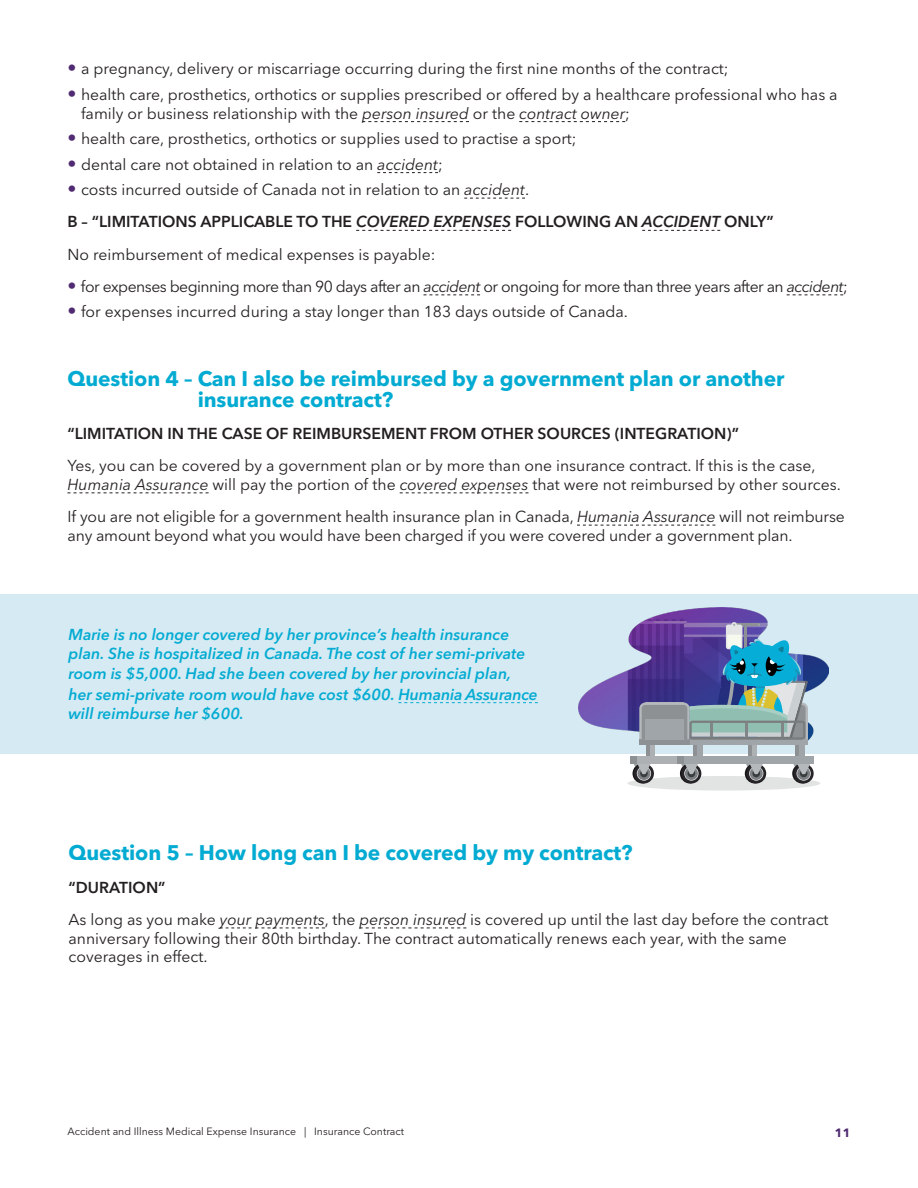
<style>
.page{position:relative;width:918px;height:1188px;background:#fff}
.page>*{position:absolute;margin:0;border:0;box-sizing:border-box;transform-origin:0 0}
.t1{font:700 21px/21px "Avenir Next LT Pro";letter-spacing:-.005em;color:#03abd2}
.t2{font:15.75px/18.8px "Avenir Next LT Pro";color:#231f20}
.t3{font:italic 600 15.75px/19.5px "Avenir Next LT Pro";color:#03abd2}
.t4{font:15.75px "Avenir Next LT Pro";letter-spacing:-.035em;color:#231f20}
.t5{font:600 15.75px "Avenir Next LT Pro";color:#231f20}
.t6{font:700 12px "Avenir Next LT Pro";color:#502b72}
.t7{font:10.5px "Avenir Next LT Pro";color:#231f20}
.s1{font-size:18px;color:#502b72}
.s2{font-style:italic}
.s3{font-weight:600}
.s4{font-weight:600;font-style:italic}
</style>
<div class="page">
<svg style="left:362px;top:121px;width:107px;height:1px"></svg>
<svg style="left:519px;top:121px;width:106px;height:1px"></svg>
<svg style="left:377px;top:172px;width:61px;height:1px"></svg>
<svg style="left:464px;top:198px;width:61px;height:1px"></svg>
<svg style="left:356px;top:230px;width:155px;height:1px"></svg>
<svg style="left:642px;top:230px;width:78px;height:1px"></svg>
<svg style="left:424px;top:294px;width:56px;height:1px"></svg>
<svg style="left:787px;top:294px;width:56px;height:1px"></svg>
<svg style="left:68px;top:492px;width:141px;height:1px"></svg>
<svg style="left:400px;top:492px;width:128px;height:1px"></svg>
<svg style="left:577px;top:525px;width:138px;height:1px"></svg>
<div style="left:0;top:594px;width:918px;height:159px;background:#d5eaf3"></div>
<svg style="left:398px;top:702px;width:140px;height:1px"></svg>
<img style="left:579px;top:608px;width:250px;height:133px">
<div style="left:627px;top:776px;width:193px;height:15px;background:#e2e3e3;border-radius:50%"></div>
<hr style="left:745px;top:626px;width:2px;height:113px;background:#8d9194">
<hr style="left:733px;top:624px;width:26px;height:2px;background:#8d9194">
<div style="left:726px;top:625px;width:16px;height:24px;background:#e2e4e5;border-radius:2px"></div>
<svg style="left:732px;top:622px;width:5px;height:4px"></svg>
<div style="left:650px;top:743px;width:5px;height:17px;background:#aeb1b3"></div>
<hr style="left:646px;top:743px;width:4px;height:17px;background:#8d9194">
<div style="left:752px;top:743px;width:5px;height:17px;background:#aeb1b3"></div>
<hr style="left:748px;top:743px;width:4px;height:17px;background:#8d9194">
<div style="left:633px;top:764px;width:19px;height:19px;background:#171517;border-radius:50%"></div>
<svg style="left:634px;top:764px;width:20px;height:19px"></svg>
<svg style="left:637px;top:766px;width:14px;height:15px"></svg>
<svg style="left:637px;top:767px;width:13px;height:13px"></svg>
<div style="left:640px;top:770px;width:8px;height:7px;background:#3a3d3e;border-radius:50%"></div>
<svg style="left:633px;top:764px;width:18px;height:10px"></svg>
<svg style="left:745px;top:764px;width:20px;height:19px"></svg>
<svg style="left:746px;top:764px;width:20px;height:19px"></svg>
<svg style="left:749px;top:766px;width:14px;height:15px"></svg>
<svg style="left:750px;top:767px;width:13px;height:13px"></svg>
<svg style="left:752px;top:770px;width:8px;height:7px"></svg>
<svg style="left:746px;top:764px;width:17px;height:10px"></svg>
<div style="left:637px;top:757px;width:129px;height:7px;background:#aeb1b3"></div>
<div style="left:630px;top:757px;width:7px;height:7px;background:#8d9194"></div>
<div style="left:697px;top:743px;width:5px;height:17px;background:#a0a5a9"></div>
<hr style="left:694px;top:743px;width:3px;height:17px;background:#8d9194">
<div style="left:799px;top:743px;width:5px;height:17px;background:#a0a5a9"></div>
<hr style="left:796px;top:743px;width:3px;height:17px;background:#8d9194">
<svg style="left:680px;top:764px;width:20px;height:19px"></svg>
<div style="left:681px;top:764px;width:20px;height:19px;background:#282529;border-radius:50%"></div>
<svg style="left:684px;top:766px;width:15px;height:15px"></svg>
<svg style="left:685px;top:767px;width:13px;height:13px"></svg>
<svg style="left:688px;top:770px;width:7px;height:7px"></svg>
<svg style="left:681px;top:764px;width:17px;height:10px"></svg>
<svg style="left:792px;top:764px;width:20px;height:19px"></svg>
<svg style="left:794px;top:764px;width:20px;height:19px"></svg>
<svg style="left:797px;top:766px;width:14px;height:15px"></svg>
<svg style="left:797px;top:767px;width:13px;height:13px"></svg>
<div style="left:800px;top:770px;width:7px;height:7px;background:#3a3d3e;border-radius:50%"></div>
<svg style="left:793px;top:764px;width:17px;height:10px"></svg>
<div style="left:684px;top:757px;width:130px;height:7px;background:#a0a5a9"></div>
<div style="left:678px;top:757px;width:6px;height:7px;background:#8d9194"></div>
<div style="left:639px;top:739px;width:169px;height:6px;background:#a0a5a9"></div>
<div style="left:639px;top:739px;width:51px;height:6px;background:#8d9194"></div>
<svg style="left:639px;top:635px;width:169px;height:105px;background:#6882a5"></svg>
<svg style="left:220px;top:928px;width:105px;height:1px"></svg>
<svg style="left:360px;top:928px;width:106px;height:1px"></svg>
<p class="t2" style="left:68px;top:59px;width:663px"><span class="s1">•</span> a pregnancy, delivery or miscarriage occurring during the first nine months of the contract;</p>
<p class="t2" style="left:81px;top:85px;width:758px;text-indent:-14px"><span class="s1">•</span> health care, prosthetics, orthotics or supplies prescribed or offered by a healthcare professional who has a family or business relationship with the <span class="s2">person insured</span> or the <span class="s2">contract owner</span>;</p>
<p class="t2" style="left:68px;top:129px;width:511px"><span class="s1">•</span> health care, prosthetics, orthotics or supplies used to practise a sport;</p>
<p class="t2" style="left:68px;top:155px;width:377px"><span class="s1">•</span> dental care not obtained in relation to an <span class="s2">accident</span>;</p>
<p class="t2" style="left:68px;top:173px;width:708px;line-height:32.2px"><span class="s1">•</span> costs incurred outside of Canada not in relation to an <span class="s2">accident</span>.<br><span class="s3">B – “LIMITATIONS APPLICABLE TO THE</span> <span class="s4">COVERED EXPENSES</span> <span class="s3">FOLLOWING AN</span> <span class="s4">ACCIDENT</span> <span class="s3">ONLY”<br></span>No reimbursement of medical expenses is payable:</p>
<p class="t4" style="left:68px;top:277px;width:782px"><span class="s1">•</span> for expenses beginning more than 90 days after an <span class="s2">accident</span> or ongoing for more than three years after an <span class="s2">accident</span>;</p>
<p class="t2" style="left:67px;top:302px;width:562px"><span class="s1">•</span> for expenses incurred during a stay longer than 183 days outside of Canada.</p>
<h1 class="t1" style="left:198px;top:368px;width:588px;text-indent:-130px">Question 4 – Can I also be reimbursed by a government plan or another insurance contract?</h1>
<p class="t5" style="left:67px;top:424px;width:673px">“LIMITATION IN THE CASE OF REIMBURSEMENT FROM OTHER SOURCES (INTEGRATION)”</p>
<p class="t2" style="left:67px;top:456px;width:775px">Yes, you can be covered by a government plan or by more than one insurance contract. If this is the case,<br><span class="s2">Humania Assurance</span> will pay the portion of the <span class="s2">covered expenses</span> that were not reimbursed by other sources.</p>
<p class="t2" style="left:67px;top:507px;width:779px">If you are not eligible for a government health insurance plan in Canada, <span class="s2">Humania Assurance</span> will not reimburse any amount beyond what you would have been charged if you were covered under a government plan.</p>
<p class="t3" style="left:69px;top:624px;width:458px">Marie is no longer covered by her province’s health insurance plan. She is hospitalized in Canada. The cost of her semi-private room is $5,000. Had she been covered by her provincial plan,</p>
<p class="t3" style="left:69px;top:684px;width:471px">her semi-private room would have cost $600. Humania Assurance will reimburse her $600.</p>
<h1 class="t1" style="left:69px;top:842px;width:566px">Question 5 – How long can I be covered by my contract?</h1>
<p class="t2" style="left:69px;top:871px;width:762px;line-height:32.2px"><span class="s3">“DURATION”<br></span>As long as you make <span class="s2">your payments</span>, the <span class="s2">person insured</span> is covered up until the last day before the contract</p>
<p class="t2" style="left:69px;top:929px;width:720px">anniversary following their 80th birthday. The contract automatically renews each year, with the same coverages in effect.</p>
<p class="t7" style="left:68px;top:1126px;width:338px">Accident and Illness Medical Expense Insurance | Insurance Contract</p>
<p class="t6" style="left:835px;top:1125px;width:17px">11</p>
</div>
